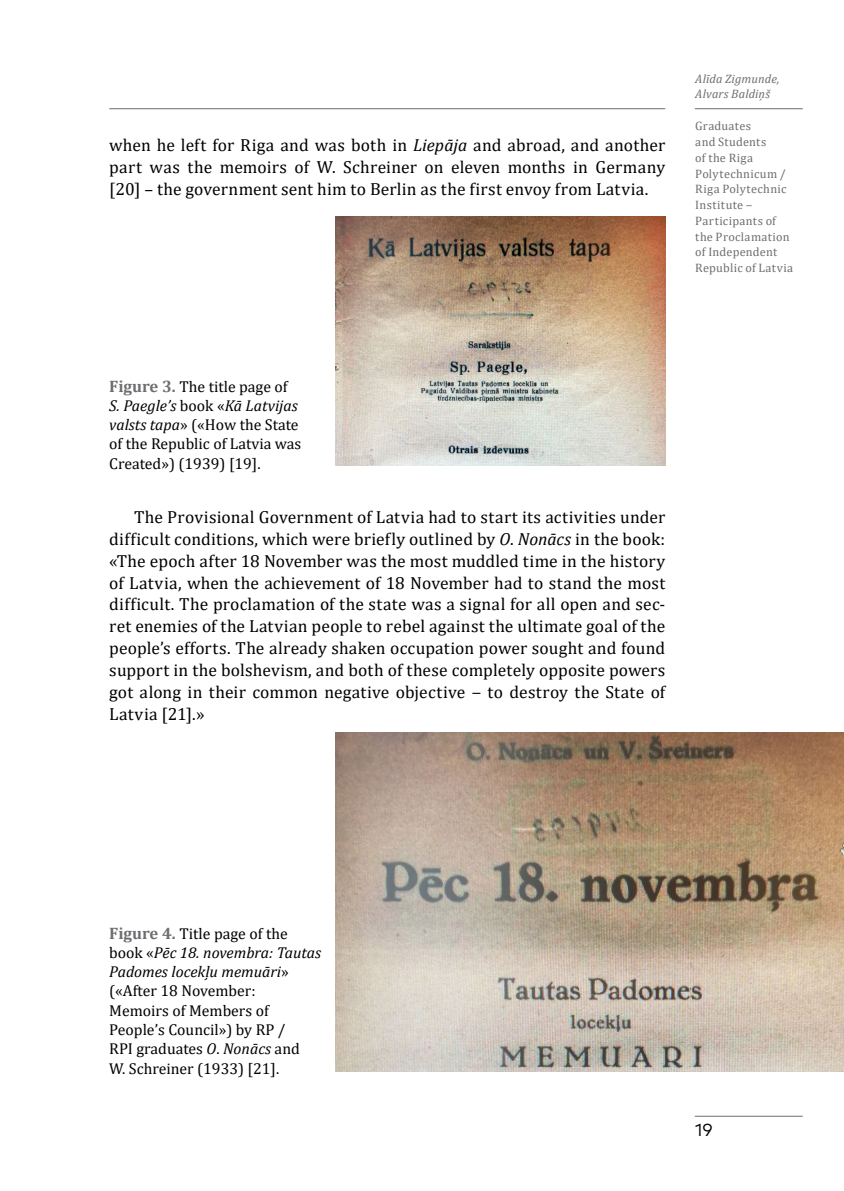
<style>
.page{position:relative;width:844px;height:1191px;background:#fff}
.page>*{position:absolute;margin:0;border:0;box-sizing:border-box;transform-origin:0 0}
.Pamats{font:17.5px/21.9px "Cambria";letter-spacing:.01em;color:#000;text-align:justify}
.t1{font:17.5px "Mark Pro";color:#000}
.Attela_paraksts{font:15.75px/19.2px "Cambria";color:#000}
.uz_malas_raksta_nosa{font:12.25px/15.8px "Cambria";letter-spacing:.025em;color:#6d6e71}
.uz_malas_autors{font:italic 12.25px/15.8px "Cambria";letter-spacing:.01em;color:#6d6e71}
.s1{font-style:italic}
.s2{font-weight:700;font-size:16.62px;color:#6d6e71}
</style>
<div class="page">
<hr style="left:694px;top:1115px;width:108px;height:1px;background:#6d6e71">
<hr style="left:109px;top:108px;width:556px;height:1px;background:#6d6e71">
<hr style="left:694px;top:108px;width:108px;height:1px;background:#6d6e71">
<img style="left:336px;top:217px;width:329px;height:248px">
<img style="left:336px;top:733px;width:507px;height:338px">
<p class="Pamats" style="left:109px;top:134px;width:557px">when he left for Riga and was both in <span class="s1">Liepāja</span> and abroad, and another part was the memoirs of W. Schreiner on eleven months in Germany [20] – the government sent him to Berlin as the first envoy from Latvia.</p>
<p class="uz_malas_autors" style="left:695px;top:70px;width:86px">Alīda Zigmunde,<br>Alvars Baldiņš</p>
<p class="uz_malas_raksta_nosa" style="left:695px;top:118px;width:99px">Graduates<br>and Students<br>of the Riga<br>Polytechnicum /<br>Riga Polytechnic<br>Institute ‒<br>Participants of the Proclamation of Independent<br>Republic of Latvia</p>
<p class="Attela_paraksts" style="left:109px;top:376px;width:193px"><span class="s2">Figure 3.</span> The title page of<br><span class="s1">S. Paegle’s</span> book «<span class="s1">Kā Latvijas valsts tapa</span>» («How the State of the Republic of Latvia was<br>Created») (1939) [19].</p>
<p class="Pamats" style="left:109px;top:506px;width:557px;text-indent:25px">The Provisional Government of Latvia had to start its activities under difficult conditions, which were briefly outlined by <span class="s1">O</span>. <span class="s1">Nonācs</span> in the book: «The epoch after 18 November was the most muddled time in the history of Latvia, when the achievement of 18 November had to stand the most difficult. The proclamation of the state was a signal for all open and sec&shy;ret enemies of the Latvian people to rebel against the ultimate goal of the people’s efforts. The already shaken occupation power sought and found support in the bolshevism, and both of these completely opposite powers got along in their common negative objective ‒ to destroy the State of Latvia [21].»</p>
<p class="Attela_paraksts" style="left:109px;top:923px;width:213px"><span class="s2">Figure 4.</span> Title page of the book «<span class="s1">Pēc 18. novembra: Tautas<br>Padomes locekļu memuāri</span>» («After 18 November:<br>Memoirs of Members of<br>People’s Council») by RP /<br>RPI graduates <span class="s1">O</span>. <span class="s1">Nonācs</span> and<br>W. Schreiner (1933) [21].</p>
<p class="t1" style="left:694px;top:1116px;width:19px">19</p>
</div>
